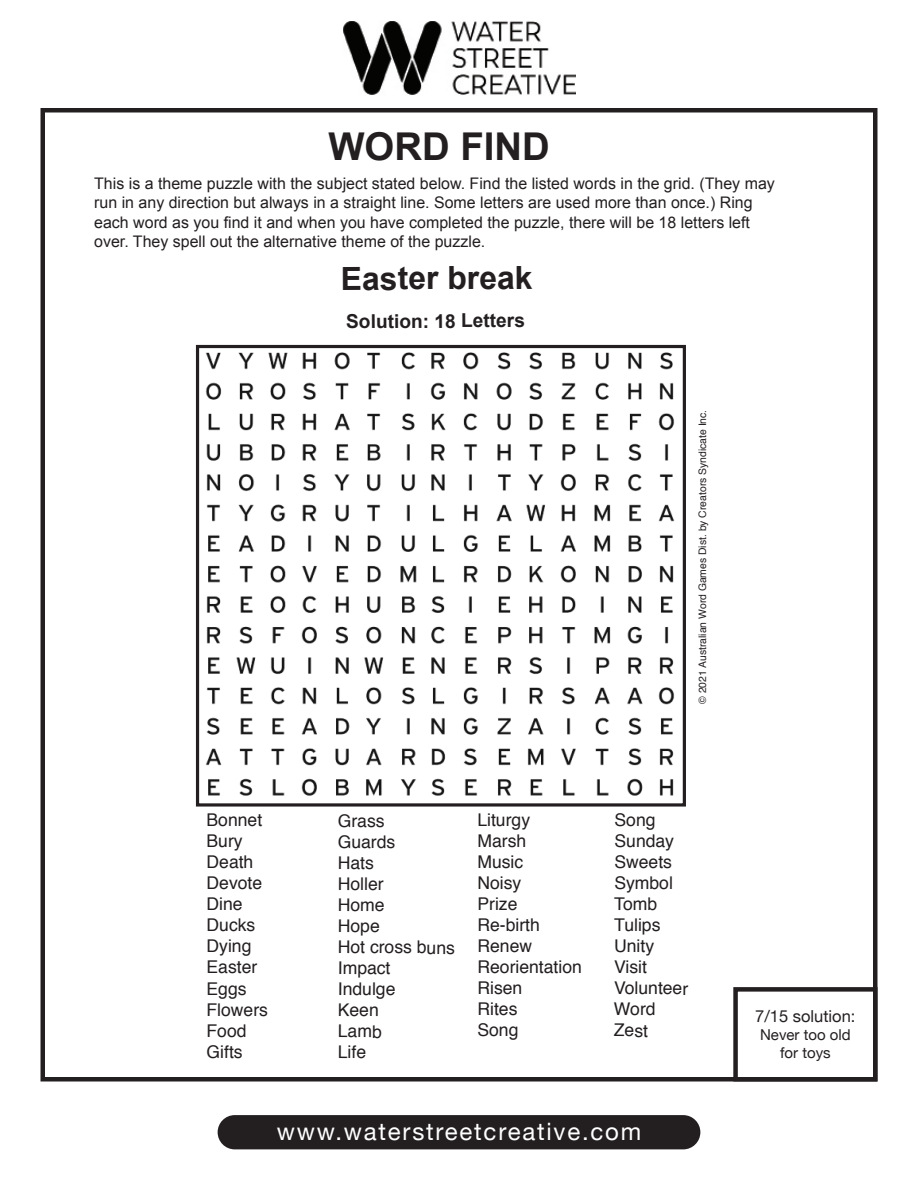
<style>
.page{position:relative;width:918px;height:1188px;background:#fff}
.page>*{position:absolute;margin:0;border:0;box-sizing:border-box;transform-origin:0 0}
.t1{font:700 38.25px "Arial";color:#231f20}
.t2{font:700 31.95px "Arial";letter-spacing:-.01em;color:#231f20}
.t3{font:24px "Helvetica Neue";letter-spacing:.075em;color:#fff}
.t4{font:700 19.2px "Arial";letter-spacing:-.01em;color:#231f20}
.t5{font:17.55px/21.1px "Helvetica";color:#231f20}
.t6{font:16.5px "Helvetica Neue";color:#231f20}
.t7{font:15.9px/19.2px "Arial";color:#231f20}
.t8{font:15px/18px "Helvetica Neue";color:#231f20;text-align:center}
.t9{font:10.35px "Helvetica";color:#231f20}
</style>
<div class="page">
<img style="left:205px;top:352px;width:470px;height:444px">
<div style="left:196px;top:345px;width:490px;height:462px;border:3px solid #231f20"></div>
<div style="left:40px;top:108px;width:838px;height:974px;border:4px solid #231f20"></div>
<div style="left:733px;top:987px;width:145px;height:95px;border:4px solid #231f20"></div>
<img style="left:343px;top:21px;width:233px;height:74px">
<div style="left:218px;top:1115px;width:482px;height:34px;background:#231f20;border-radius:17px"></div>
<p class="t1" style="left:328px;top:121px;width:223px">WORD FIND</p>
<p class="t7" style="left:94px;top:174px;width:682px">This is a theme puzzle with the subject stated below. Find the listed words in the grid. (They may run in any direction but always in a straight line. Some letters are used more than once.) Ring each word as you find it and when you have completed the puzzle, there will be 18 letters left over. They spell out the alternative theme of the puzzle.</p>
<p class="t2" style="left:341px;top:257px;width:193px">Easter break</p>
<p class="t4" style="left:346px;top:308px;width:181px">Solution: 18 Letters</p>
<p class="t9" style="left:695px;top:704px;width:296px;rotate:-90deg">© 2021 Australian Word Games Dist. by Creators Syndicate Inc.</p>
<p class="t5" style="left:207px;top:810px;width:63px">Bonnet<br>Bury<br>Death<br>Devote<br>Dine<br>Ducks<br>Dying<br>Easter<br>Eggs<br>Flowers<br>Food<br>Gifts</p>
<p class="t5" style="left:614px;top:810px;width:76px">Song<br>Sunday<br>Sweets<br>Symbol<br>Tomb<br>Tulips<br>Unity<br>Visit<br>Volunteer<br>Word<br>Zest</p>
<p class="t5" style="left:477px;top:810px;width:106px">Liturgy<br>Marsh<br>Music<br>Noisy<br>Prize<br>Re-birth<br>Renew<br>Reorientation<br>Risen<br>Rites<br>Song</p>
<p class="t5" style="left:338px;top:811px;width:119px">Grass<br>Guards<br>Hats<br>Holler<br>Home<br>Hope<br>Hot cross buns<br>Impact<br>Indulge<br>Keen<br>Lamb<br>Life</p>
<p class="t3" style="left:277px;top:1114px;width:366px">www.waterstreetcreative.com</p>
<p class="t6" style="left:755px;top:1004px;width:102px">7/15 solution:</p>
<p class="t8" style="left:760px;top:1027px;width:92px">Never too old for toys</p>
</div>
